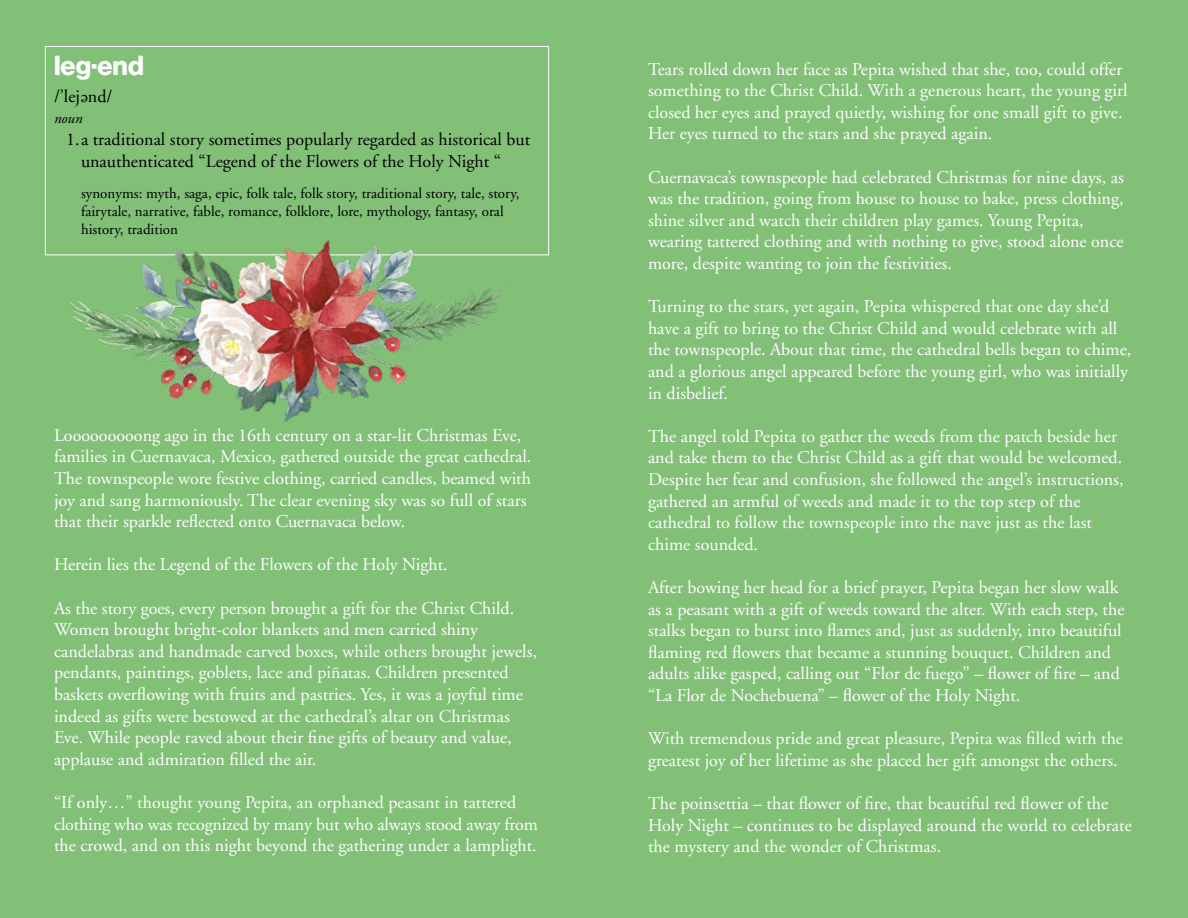
<style>
.page{position:relative;width:1188px;height:918px;background:#82c078}
.page>*{position:absolute;margin:0;border:0;box-sizing:border-box;transform-origin:0 0}
.t1{font:27px "N Haas Grotesk DS Std 75 Bd";color:#fff}
.t2{font:18px/21.6px "Adobe Garamond";color:#fff}
.t3{font:18px/21.6px "Adobe Garamond";color:#000}
.t4{font:15px/18px "Adobe Garamond";color:#000}
.t5{font:italic 15px "Adobe Garamond";color:#000}
</style>
<div class="page">
<img style="left:63px;top:240px;width:455px;height:181px">
<h1 class="t1" style="left:54px;top:50px;width:91px">leg·end</h1>
<p class="t3" style="left:54px;top:86px;width:60px">/’lej nd/</p>
<p class="t5" style="left:54px;top:111px;width:30px">noun</p>
<p class="t3" style="left:81px;top:129px;width:451px;text-indent:-15px">1.a traditional story sometimes popularly regarded as historical but unauthenticated “Legend of the Flowers of the Holy Night “</p>
<p class="t4" style="left:81px;top:185px;width:440px">synonyms: myth, saga, epic, folk tale, folk story, traditional story, tale, story, fairytale, narrative, fable, romance, folklore, lore, mythology, fantasy, oral history, tradition</p>
<p class="t3" style="left:88px;top:111px;width:9px;rotate:-180deg">e</p>
<p class="t2" style="left:54px;top:425px;width:479px">Looooooooong ago in the 16th century on a star-lit Christmas Eve, families in Cuernavaca, Mexico, gathered outside the great cathedral.<br>The townspeople wore festive clothing, carried candles, beamed with joy and sang harmoniously. The clear evening sky was so full of stars that their sparkle reflected onto Cuernavaca below.</p>
<p class="t2" style="left:54px;top:554px;width:395px">Herein lies the Legend of the Flowers of the Holy Night.</p>
<p class="t2" style="left:54px;top:598px;width:485px">As the story goes, every person brought a gift for the Christ Child.<br>Women brought bright-color blankets and men carried shiny candelabras and handmade carved boxes, while others brought jewels, pendants, paintings, goblets, lace and piñatas. Children presented baskets overflowing with fruits and pastries. Yes, it was a joyful time indeed as gifts were bestowed at the cathedral’s altar on Christmas Eve. While people raved about their fine gifts of beauty and value, applause and admiration filled the air.</p>
<p class="t2" style="left:54px;top:792px;width:485px">“If only…” thought young Pepita, an orphaned peasant in tattered clothing who was recognized by many but who always stood away from the crowd, and on this night beyond the gathering under a lamplight.</p>
<p class="t2" style="left:648px;top:59px;width:481px">Tears rolled down her face as Pepita wished that she, too, could offer something to the Christ Child. With a generous heart, the young girl closed her eyes and prayed quietly, wishing for one small gift to give.<br>Her eyes turned to the stars and she prayed again.</p>
<p class="t2" style="left:648px;top:167px;width:477px">Cuernavaca’s townspeople had celebrated Christmas for nine days, as was the tradition, going from house to house to bake, press clothing, shine silver and watch their children play games. Young Pepita, wearing tattered clothing and with nothing to give, stood alone once more, despite wanting to join the festivities.</p>
<p class="t2" style="left:648px;top:296px;width:485px">Turning to the stars, yet again, Pepita whispered that one day she’d have a gift to bring to the Christ Child and would celebrate with all the townspeople. About that time, the cathedral bells began to chime, and a glorious angel appeared before the young girl, who was initially in disbelief.</p>
<p class="t2" style="left:648px;top:426px;width:477px">The angel told Pepita to gather the weeds from the patch beside her and take them to the Christ Child as a gift that would be welcomed.<br>Despite her fear and confusion, she followed the angel’s instructions, gathered an armful of weeds and made it to the top step of the cathedral to follow the townspeople into the nave just as the last chime sounded.</p>
<p class="t2" style="left:648px;top:577px;width:478px">After bowing her head for a brief prayer, Pepita began her slow walk as a peasant with a gift of weeds toward the alter. With each step, the stalks began to burst into flames and, just as suddenly, into beautiful flaming red flowers that became a stunning bouquet. Children and adults alike gasped, calling out “Flor de fuego” – flower of fire – and “La Flor de Nochebuena” – flower of the Holy Night.</p>
<p class="t2" style="left:648px;top:728px;width:477px">With tremendous pride and great pleasure, Pepita was filled with the greatest joy of her lifetime as she placed her gift amongst the others.</p>
<p class="t2" style="left:648px;top:793px;width:485px">The poinsettia – that flower of fire, that beautiful red flower of the<br>Holy Night – continues to be displayed around the world to celebrate the mystery and the wonder of Christmas.</p>
</div>
